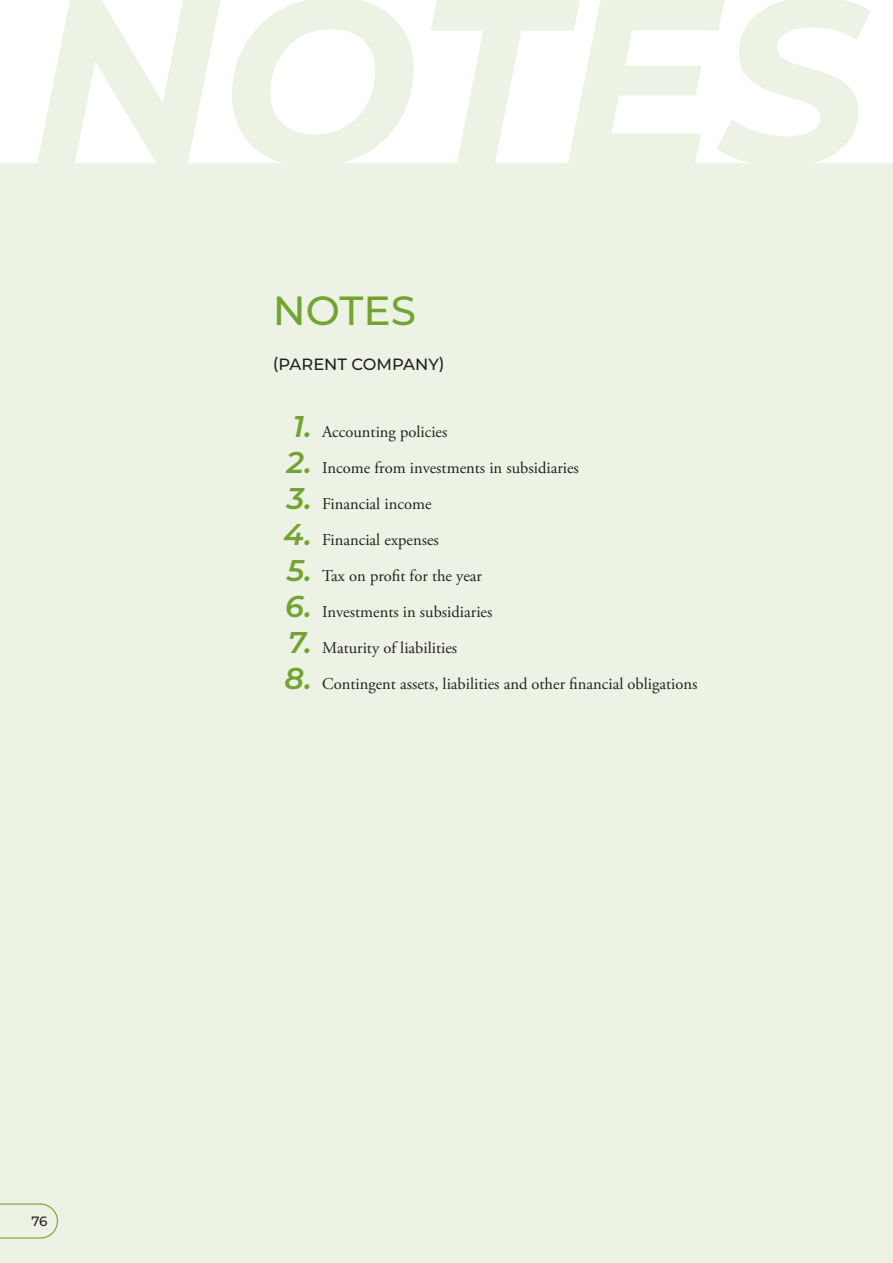
<style>
.page{position:relative;width:893px;height:1263px;background:#fff}
.page>*{position:absolute;margin:0;border:0;box-sizing:border-box;transform-origin:0 0}
.Overskrift{font:500 40.65px "Montserrat";color:#73a432}
.Brødtekst{font:16.5px "Adobe Garamond Pro";color:#231f20}
.Mellemrubrik{font:500 16.35px "Montserrat";color:#231f20}
.Brødtekst-2{font:500 13.5px "Montserrat";color:#231f20}
.s1{font-family:"Montserrat";font-weight:600;font-style:italic;font-size:30px;color:#73a432}
</style>
<div class="page">
<div style="left:0;top:164px;width:893px;height:1099px;background:#edf3e4"></div>
<svg style="left:37px;top:0;width:834px;height:164px"></svg>
<svg style="left:0;top:1203px;width:58px;height:36px"></svg>
<p class="Brødtekst-2" style="left:31px;top:1212px;width:18px">76</p>
<p class="Overskrift" style="left:273px;top:282px;width:145px">NOTES</p>
<p class="Mellemrubrik" style="left:273px;top:352px;width:174px">(PARENT COMPANY)</p>
<p class="Brødtekst" style="left:293px;top:422px;width:156px"><span class="s1">1.</span> Accounting policies</p>
<p class="Brødtekst" style="left:287px;top:458px;width:294px"><span class="s1">2.</span> Income from investments in subsidiaries</p>
<p class="Brødtekst" style="left:287px;top:494px;width:146px"><span class="s1">3.</span> Financial income</p>
<p class="Brødtekst" style="left:283px;top:530px;width:157px"><span class="s1">4.</span> Financial expenses</p>
<p class="Brødtekst" style="left:287px;top:566px;width:197px"><span class="s1">5.</span> Tax on profit for the year</p>
<p class="Brødtekst" style="left:285px;top:602px;width:209px"><span class="s1">6.</span> Investments in subsidiaries</p>
<p class="Brødtekst" style="left:288px;top:638px;width:171px"><span class="s1">7.</span> Maturity of liabilities</p>
<p class="Brødtekst" style="left:285px;top:674px;width:414px"><span class="s1">8.</span> Contingent assets, liabilities and other financial obligations</p>
</div>
